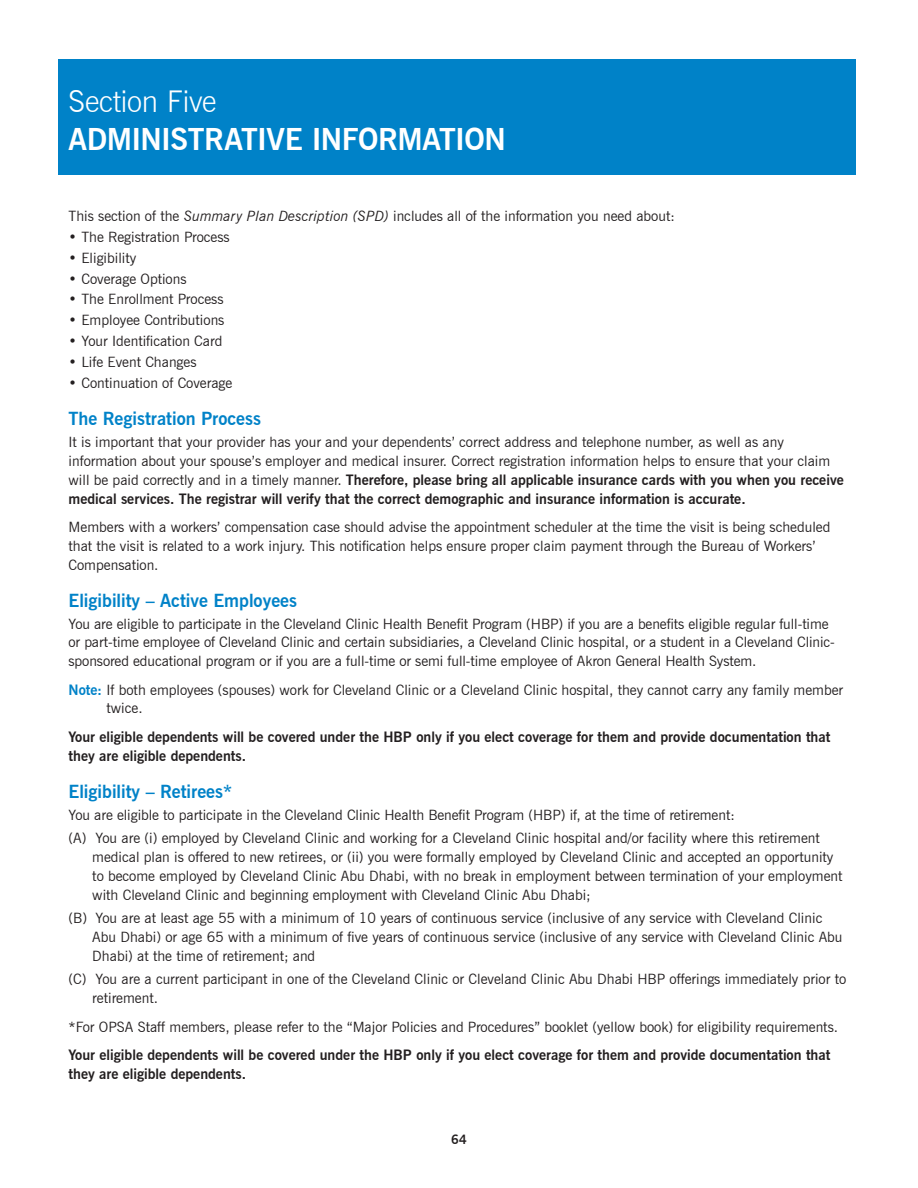
<style>
.page{position:relative;width:918px;height:1188px;background:#fff}
.page>*{position:absolute;margin:0;border:0;box-sizing:border-box;transform-origin:0 0}
.headline{font:700 30px "News Gothic BT";letter-spacing:-.02em;color:#fff}
.headline-2{font:300 30px "News Gothic BT";letter-spacing:-.015em;color:#fff}
.subhead_2_blue{font:700 18px "News Gothic BT";color:#0082c8}
.body_copy{font:14.25px/18.8px "News Gothic BT";color:#231f20}
.body_copy_numeral{font:14.25px/18.8px "News Gothic BT";color:#231f20}
.body_copy-2{font:700 14.25px/18.8px "News Gothic BT";color:#231f20}
.body_copy_bulleted{font:14.25px "News Gothic BT";color:#231f20}
.t1{font:700 12.75px "News Gothic BT";color:#231f20}
.s1{font-style:italic}
.s2{font-weight:700}
.s3{font-weight:700;color:#0082c8}
</style>
<div class="page">
<div style="left:58px;top:59px;width:798px;height:116px;background:#0082c8"></div>
<p class="headline-2" style="left:69px;top:83px;width:149px">Section Five</p>
<p class="headline" style="left:69px;top:121px;width:439px">ADMINISTRATIVE INFORMATION</p>
<p class="body_copy" style="left:69px;top:206px;width:608px">This section of the <span class="s1">Summary Plan Description (SPD)</span> includes all of the information you need about:</p>
<p class="body_copy_bulleted" style="left:69px;top:228px;width:163px">• The Registration Process</p>
<p class="body_copy_bulleted" style="left:69px;top:249px;width:69px">• Eligibility</p>
<p class="body_copy_bulleted" style="left:69px;top:270px;width:120px">• Coverage Options</p>
<p class="body_copy_bulleted" style="left:69px;top:291px;width:157px">• The Enrollment Process</p>
<p class="body_copy_bulleted" style="left:69px;top:312px;width:157px">• Employee Contributions</p>
<p class="body_copy_bulleted" style="left:69px;top:333px;width:155px">• Your Identification Card</p>
<p class="body_copy_bulleted" style="left:69px;top:354px;width:130px">• Life Event Changes</p>
<p class="body_copy_bulleted" style="left:69px;top:374px;width:165px">• Continuation of Coverage</p>
<p class="subhead_2_blue" style="left:69px;top:408px;width:194px">The Registration Process</p>
<p class="body_copy" style="left:69px;top:433px;width:777px">It is important that your provider has your and your dependents’ correct address and telephone number, as well as any information about your spouse’s employer and medical insurer. Correct registration information helps to ensure that your claim will be paid correctly and in a timely manner. <span class="s2">Therefore, please bring all applicable insurance cards with you when you receive medical services. The registrar will verify that the correct demographic and insurance information is accurate.</span></p>
<p class="body_copy" style="left:69px;top:517px;width:763px">Members with a workers’ compensation case should advise the appointment scheduler at the time the visit is being scheduled that the visit is related to a work injury. This notification helps ensure proper claim payment through the Bureau of Workers’<br>Compensation.</p>
<p class="subhead_2_blue" style="left:69px;top:589px;width:230px">Eligibility – Active Employees</p>
<p class="body_copy" style="left:69px;top:614px;width:768px">You are eligible to participate in the Cleveland Clinic Health Benefit Program (HBP) if you are a benefits eligible regular full-time or part-time employee of Cleveland Clinic and certain subsidiaries, a Cleveland Clinic hospital, or a student in a Cleveland Clinic&shy;sponsored educational program or if you are a full-time or semi full-time employee of Akron General Health System.</p>
<p class="body_copy" style="left:107px;top:680px;width:738px;text-indent:-38px"><span class="s3">Note:</span> If both employees (spouses) work for Cleveland Clinic or a Cleveland Clinic hospital, they cannot carry any family member twice.</p>
<p class="body_copy-2" style="left:69px;top:727px;width:763px">Your eligible dependents will be covered under the HBP only if you elect coverage for them and provide documentation that they are eligible dependents.</p>
<p class="subhead_2_blue" style="left:69px;top:781px;width:165px">Eligibility – Retirees*</p>
<p class="body_copy" style="left:69px;top:805px;width:668px">You are eligible to participate in the Cleveland Clinic Health Benefit Program (HBP) if, at the time of retirement:</p>
<p class="body_copy_numeral" style="left:92px;top:829px;width:752px;text-indent:-24px">(A) You are (i) employed by Cleveland Clinic and working for a Cleveland Clinic hospital and/or facility where this retirement medical plan is offered to new retirees, or (ii) you were formally employed by Cleveland Clinic and accepted an opportunity to become employed by Cleveland Clinic Abu Dhabi, with no break in employment between termination of your employment with Cleveland Clinic and beginning employment with Cleveland Clinic Abu Dhabi;</p>
<p class="body_copy_numeral" style="left:92px;top:909px;width:752px;text-indent:-24px">(B) You are at least age 55 with a minimum of 10 years of continuous service (inclusive of any service with Cleveland Clinic<br>Abu Dhabi) or age 65 with a minimum of five years of continuous service (inclusive of any service with Cleveland Clinic Abu<br>Dhabi) at the time of retirement; and</p>
<p class="body_copy_numeral" style="left:92px;top:970px;width:755px;text-indent:-24px">(C) You are a current participant in one of the Cleveland Clinic or Cleveland Clinic Abu Dhabi HBP offerings immediately prior to retirement.</p>
<p class="body_copy_numeral" style="left:69px;top:1017px;width:771px">*For OPSA Staff members, please refer to the “Major Policies and Procedures” booklet (yellow book) for eligibility requirements.</p>
<p class="body_copy-2" style="left:69px;top:1046px;width:763px">Your eligible dependents will be covered under the HBP only if you elect coverage for them and provide documentation that they are eligible dependents.</p>
<p class="t1" style="left:451px;top:1131px;width:17px">64</p>
</div>
